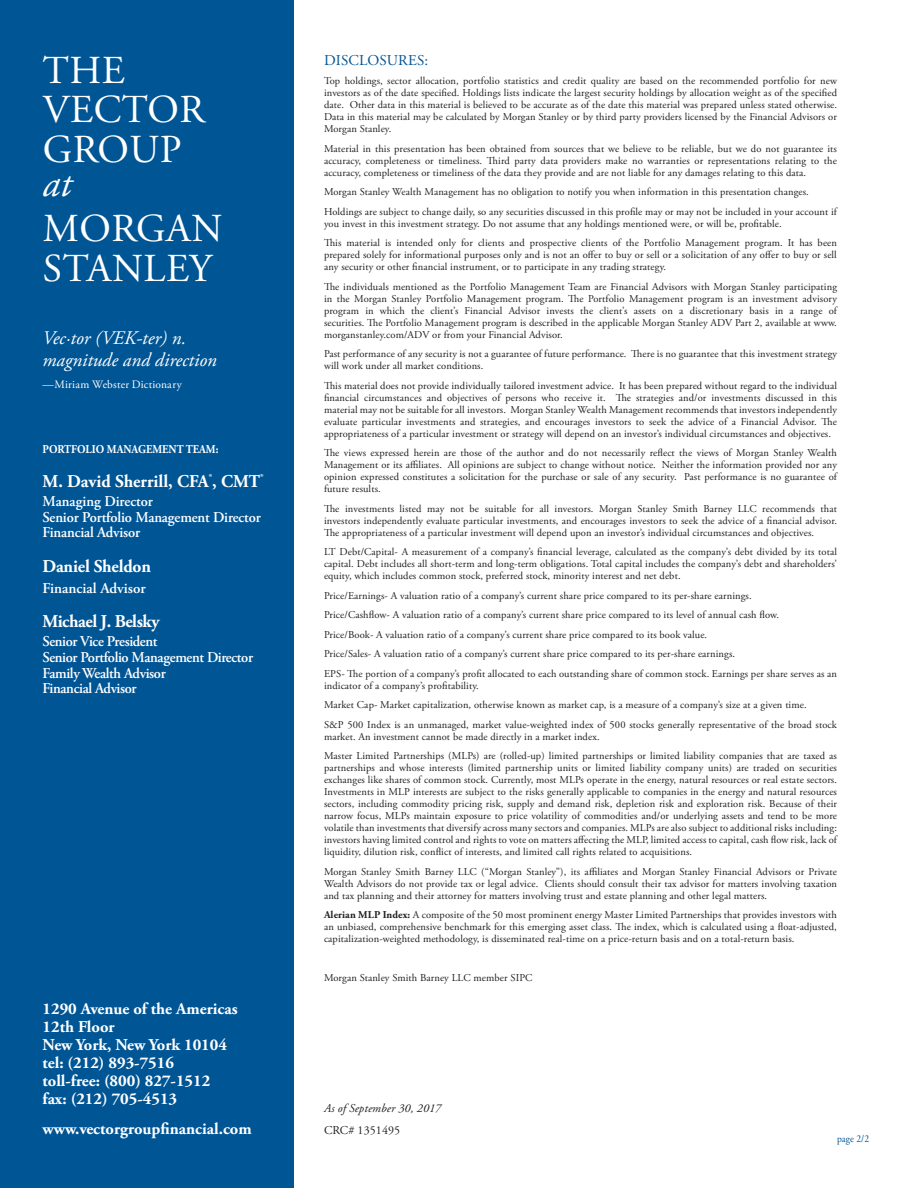
<style>
.page{position:relative;width:918px;height:1188px;background:#fff}
.page>*{position:absolute;margin:0;border:0;box-sizing:border-box;transform-origin:0 0}
.t1{font:39.6px/39.6px "Adobe Garamond Pro";letter-spacing:.015em;color:#fff}
.t2{font:italic 39.6px "Adobe Garamond Pro";color:#fff}
.t3{font:italic 19.2px/21.6px "Adobe Garamond Pro";color:#fff}
.t4{font:700 18px "Adobe Garamond Pro";letter-spacing:-.01em;color:#fff}
.t5{font:700 16.5px/18px "Adobe Garamond Pro";color:#fff}
.t6{font:600 15px/15.8px "Adobe Garamond Pro";letter-spacing:-.025em;color:#fff}
.t7{font:600 15px "Adobe Garamond Pro";color:#fff}
.t8{font:15px "Adobe Garamond Pro";letter-spacing:.01em;color:#005595}
.t9{font:700 12px "Adobe Garamond Pro";color:#fff;scale:.9 1}
.t10{font:italic 12px "Adobe Garamond Pro";letter-spacing:.01em;color:#231f20}
.t11{font:12px "Adobe Garamond Pro";letter-spacing:.01em;color:#231f20}
.t12{font:11.4px "Adobe Garamond Pro";letter-spacing:.015em;color:#fff}
.t13{font:10.5px/12px "Adobe Garamond Pro";letter-spacing:.01em;color:#231f20;text-align:justify}
.t14{font:10.5px "Adobe Garamond Pro";color:#005595;scale:.9 1}
.s1{font-weight:700}
</style>
<div class="page">
<div style="left:0;top:0;width:293px;height:1188px;background:#005595"></div>
<h1 class="t1" style="left:43px;top:52px;width:164px">THE<br>VECTOR<br>GROUP</h1>
<h1 class="t2" style="left:43px;top:159px;width:30px">at</h1>
<h1 class="t1" style="left:43px;top:210px;width:181px">MORGAN<br>STANLEY</h1>
<h2 class="t3" style="left:43px;top:328px;width:176px">Vec·tor (VEK-ter) n. magnitude and direction</h2>
<p class="t12" style="left:43px;top:377px;width:141px">—Miriam Webster Dictionary</p>
<p class="t9" style="left:43px;top:442px;width:197px">PORTFOLIO MANAGEMENT TEAM:</p>
<h3 class="t4" style="left:43px;top:471px;width:223px">M. David Sherrill, CFA<sup>®</sup>, CMT<sup>®</sup></h3>
<h3 class="t6" style="left:43px;top:493px;width:220px">Managing Director<br>Senior Portfolio Management Director<br>Financial Advisor</h3>
<h3 class="t4" style="left:43px;top:556px;width:110px">Daniel Sheldon</h3>
<h3 class="t7" style="left:43px;top:579px;width:105px">Financial Advisor</h3>
<h3 class="t4" style="left:43px;top:611px;width:118px">Michael J. Belsky</h3>
<h3 class="t6" style="left:43px;top:634px;width:212px">Senior Vice President<br>Senior Portfolio Management Director<br>Family Wealth Advisor<br>Financial Advisor</h3>
<h3 class="t5" style="left:43px;top:1000px;width:197px">1290 Avenue of the Americas<br>12th Floor<br>New York, New York 10104 tel: (212) 893-7516<br>toll-free: (800) 827-1512 fax: (212) 705-4513</h3>
<h3 class="t5" style="left:43px;top:1120px;width:211px">www.vectorgroupfinancial.com</h3>
<h3 class="t8" style="left:324px;top:51px;width:106px">DISCLOSURES:</h3>
<p class="t13" style="left:324px;top:75px;width:515px">Top holdings, sector allocation, portfolio statistics and credit quality are based on the recommended portfolio for new investors as of the date specified. Holdings lists indicate the largest security holdings by allocation weight as of the specified date. Other data in this material is believed to be accurate as of the date this material was prepared unless stated otherwise.<br>Data in this material may be calculated by Morgan Stanley or by third party providers licensed by the Financial Advisors or Morgan Stanley.</p>
<p class="t13" style="left:324px;top:143px;width:514px">Material in this presentation has been obtained from sources that we believe to be reliable, but we do not guarantee its accuracy, completeness or timeliness. Third party data providers make no warranties or representations relating to the accuracy, completeness or timeliness of the data they provide and are not liable for any damages relating to this data.</p>
<p class="t13" style="left:324px;top:183px;width:514px;line-height:19.5px">Morgan Stanley Wealth Management has no obligation to notify you when information in this presentation changes.<br>Holdings are subject to change daily, so any securities discussed in this profile may or may not be included in your account if</p>
<p class="t13" style="left:324px;top:214px;width:515px;line-height:19.5px">you invest in this investment strategy. Do not assume that any holdings mentioned were, or will be, profitable.<br>This material is intended only for clients and prospective clients of the Portfolio Management program. It has been</p>
<p class="t13" style="left:324px;top:249px;width:514px">prepared solely for informational purposes only and is not an offer to buy or sell or a solicitation of any offer to buy or sell any security or other financial instrument, or to participate in any trading strategy.</p>
<p class="t13" style="left:324px;top:281px;width:515px">The individuals mentioned as the Portfolio Management Team are Financial Advisors with Morgan Stanley participating in the Morgan Stanley Portfolio Management program. The Portfolio Management program is an investment advisory program in which the client’s Financial Advisor invests the client’s assets on a discretionary basis in a range of securities. The Portfolio Management program is described in the applicable Morgan Stanley ADV Part 2, available at www. morganstanley.com/ADV or from your Financial Advisor.</p>
<p class="t13" style="left:324px;top:348px;width:515px">Past performance of any security is not a guarantee of future performance. There is no guarantee that this investment strategy will work under all market conditions.</p>
<p class="t13" style="left:324px;top:380px;width:515px">This material does not provide individually tailored investment advice. It has been prepared without regard to the individual financial circumstances and objectives of persons who receive it. The strategies and/or investments discussed in this material may not be suitable for all investors. Morgan Stanley Wealth Management recommends that investors independently evaluate particular investments and strategies, and encourages investors to seek the advice of a Financial Advisor. The appropriateness of a particular investment or strategy will depend on an investor’s individual circumstances and objectives.</p>
<p class="t13" style="left:324px;top:447px;width:514px">The views expressed herein are those of the author and do not necessarily reflect the views of Morgan Stanley Wealth Management or its affiliates. All opinions are subject to change without notice. Neither the information provided nor any opinion expressed constitutes a solicitation for the purchase or sale of any security. Past performance is no guarantee of future results.</p>
<p class="t13" style="left:324px;top:503px;width:515px">The investments listed may not be suitable for all investors. Morgan Stanley Smith Barney LLC recommends that investors independently evaluate particular investments, and encourages investors to seek the advice of a financial advisor.<br>The appropriateness of a particular investment will depend upon an investor’s individual circumstances and objectives.</p>
<p class="t13" style="left:324px;top:546px;width:514px">LT Debt/Capital- A measurement of a company’s financial leverage, calculated as the company’s debt divided by its total capital. Debt includes all short-term and long-term obligations. Total capital includes the company’s debt and shareholders’ equity, which includes common stock, preferred stock, minority interest and net debt.</p>
<p class="t13" style="left:324px;top:586px;width:515px;line-height:19.5px;text-align:left">Price/Earnings- A valuation ratio of a company’s current share price compared to its per-share earnings.<br>Price/Cashflow- A valuation ratio of a company’s current share price compared to its level of annual cash flow.<br>Price/Book- A valuation ratio of a company’s current share price compared to its book value.<br>Price/Sales- A valuation ratio of a company’s current share price compared to its per-share earnings.<br>EPS- The portion of a company’s profit allocated to each outstanding share of common stock. Earnings per share serves as an</p>
<p class="t13" style="left:324px;top:676px;width:515px;line-height:19.5px;text-align:left">indicator of a company’s profitability.<br>Market Cap- Market capitalization, otherwise known as market cap, is a measure of a company’s size at a given time.<br>S&amp;P 500 Index is an unmanaged, market value-weighted index of 500 stocks generally representative of the broad stock</p>
<p class="t13" style="left:324px;top:727px;width:515px;line-height:19.5px">market. An investment cannot be made directly in a market index.<br>Master Limited Partnerships (MLPs) are (rolled-up) limited partnerships or limited liability companies that are taxed as</p>
<p class="t13" style="left:324px;top:762px;width:515px">partnerships and whose interests (limited partnership units or limited liability company units) are traded on securities exchanges like shares of common stock. Currently, most MLPs operate in the energy, natural resources or real estate sectors.<br>Investments in MLP interests are subject to the risks generally applicable to companies in the energy and natural resources sectors, including commodity pricing risk, supply and demand risk, depletion risk and exploration risk. Because of their narrow focus, MLPs maintain exposure to price volatility of commodities and/or underlying assets and tend to be more volatile than investments that diversify across many sectors and companies. MLPs are also subject to additional risks including: investors having limited control and rights to vote on matters affecting the MLP, limited access to capital, cash flow risk, lack of liquidity, dilution risk, conflict of interests, and limited call rights related to acquisitions.</p>
<p class="t13" style="left:324px;top:866px;width:515px">Morgan Stanley Smith Barney LLC (“Morgan Stanley”), its affiliates and Morgan Stanley Financial Advisors or Private Wealth Advisors do not provide tax or legal advice. Clients should consult their tax advisor for matters involving taxation and tax planning and their attorney for matters involving trust and estate planning and other legal matters.</p>
<p class="t13" style="left:324px;top:909px;width:515px"><span class="s1">Alerian MLP Index:</span> A composite of the 50 most prominent energy Master Limited Partnerships that provides investors with an unbiased, comprehensive benchmark for this emerging asset class. The index, which is calculated using a float-adjusted, capitalization-weighted methodology, is disseminated real-time on a price-return basis and on a total-return basis.</p>
<p class="t13" style="left:324px;top:972px;width:210px">Morgan Stanley Smith Barney LLC member SIPC</p>
<p class="t10" style="left:324px;top:1100px;width:119px">As of September 30, 2017</p>
<p class="t11" style="left:324px;top:1123px;width:78px">CRC# 1351495</p>
<p class="t14" style="left:837px;top:1132px;width:37px">page 2/2</p>
</div>
